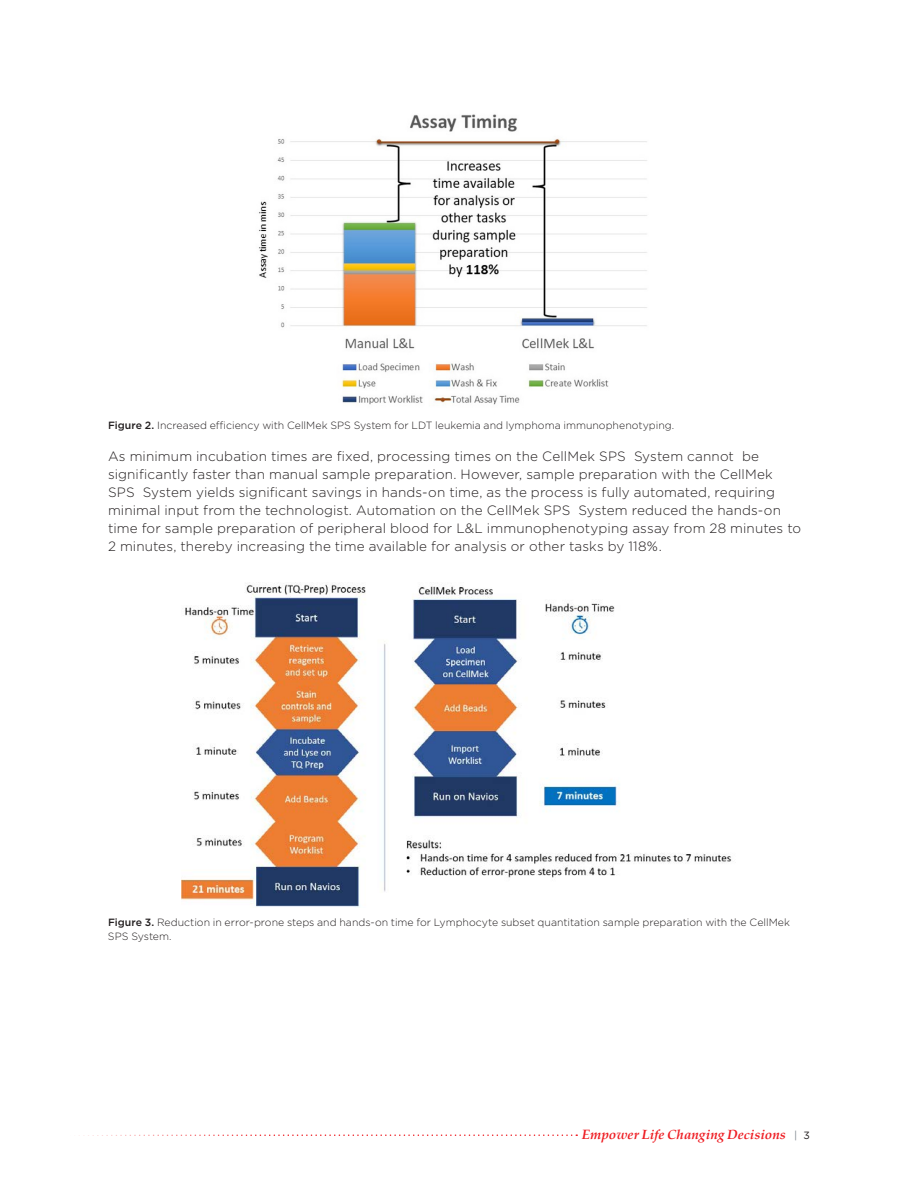
<style>
.page{position:relative;width:918px;height:1188px;background:#fff}
.page>*{position:absolute;margin:0;border:0;box-sizing:border-box;transform-origin:0 0}
.Doc_-_Body{font:300 13.5px/18px "Gotham";letter-spacing:.01em;color:#231f20}
.t1{font:italic 700 13.5px "Palatino";color:#ee1d23}
.Doc_-_Fig_Table{font:300 10.5px/13.5px "Gotham";color:#231f20}
.s1{font-weight:500}
.s2{font-family:"Gotham";font-weight:400;font-style:normal;font-size:10.5px;color:#7e868d}
.s3{font-family:"Gotham";font-weight:400;font-style:normal;font-size:10.5px;color:#231f20}
</style>
<div class="page">
<svg style="left:79px;top:1134px;width:498px;height:2px"></svg>
<img style="left:259px;top:114px;width:388px;height:291px">
<img style="left:182px;top:582px;width:550px;height:325px">
<p class="Doc_-_Fig_Table" style="left:108px;top:418px;width:568px"><span class="s1">Figure 2.</span> Increased efficiency with CellMek SPS System for LDT leukemia and lymphoma immunophenotyping.</p>
<p class="Doc_-_Body" style="left:108px;top:447px;width:695px">As minimum incubation times are fixed, processing times on the CellMek SPS System cannot be significantly faster than manual sample preparation. However, sample preparation with the CellMek SPS System yields significant savings in hands-on time, as the process is fully automated, requiring minimal input from the technologist. Automation on the CellMek SPS System reduced the hands-on time for sample preparation of peripheral blood for L&amp;L immunophenotyping assay from 28 minutes to 2 minutes, thereby increasing the time available for analysis or other tasks by 118%.</p>
<p class="Doc_-_Fig_Table" style="left:108px;top:916px;width:684px"><span class="s1">Figure 3.</span> Reduction in error-prone steps and hands-on time for Lymphocyte subset quantitation sample preparation with the CellMek<br>SPS System.</p>
<p class="t1" style="left:582px;top:1123px;width:230px">Empower Life Changing Decisions <span class="s2">|</span> <span class="s3">3</span></p>
</div>
